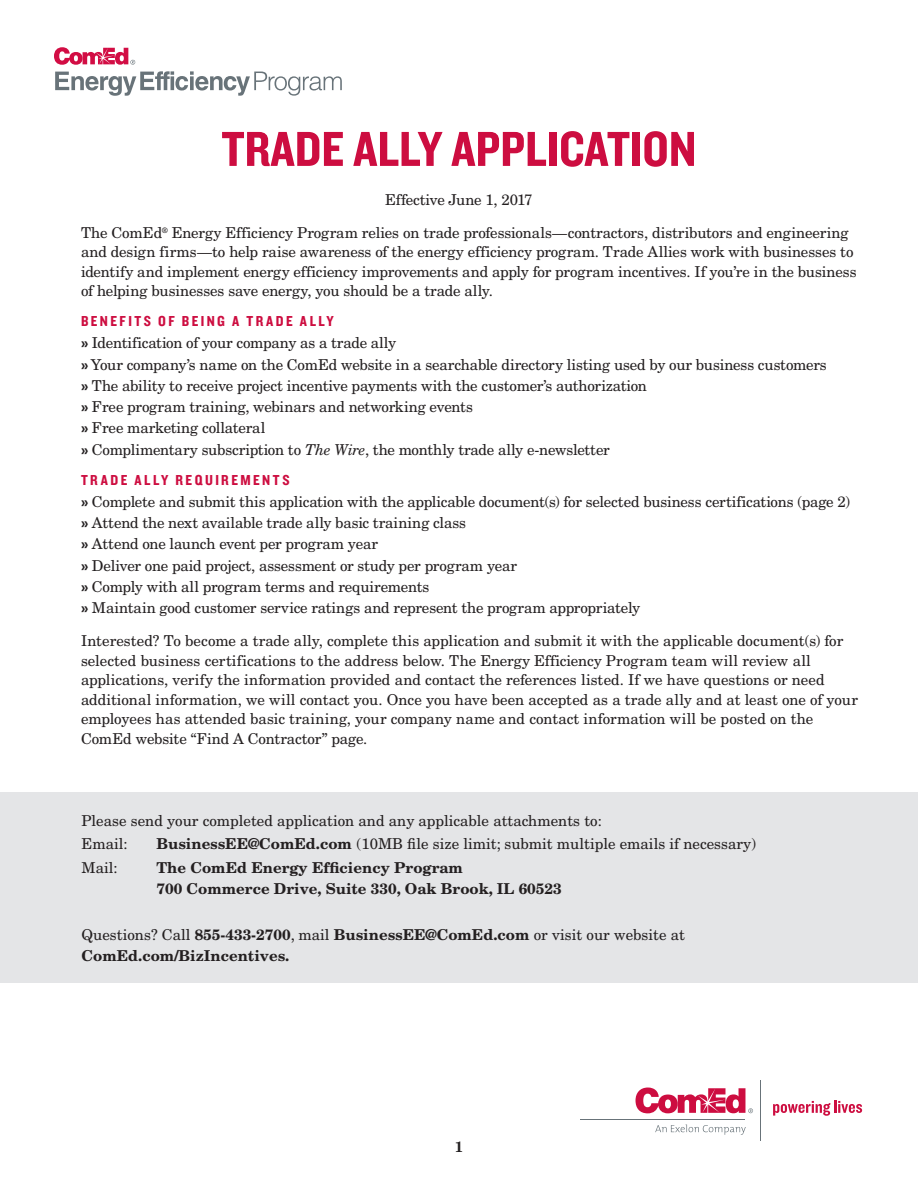
<style>
.page{position:relative;width:918px;height:1188px;background:#fff}
.page>*{position:absolute;margin:0;border:0;box-sizing:border-box;transform-origin:0 0}
.t1{font:51px "Knockout 50 Welterweight";color:#cd0d40}
.Body_10_12{font:15px/19.5px "New Century Schlbk LT Std";letter-spacing:-.005em;color:#231f20}
.Body_10_12-2{font:700 15px/21px "New Century Schlbk LT Std";color:#231f20}
.subheads{font:15px "Knockout 50 Welterweight";letter-spacing:.16em;color:#cd0d40}
.s1{font-family:"Myriad Pro";font-weight:900}
.s2{font-style:italic}
.s3{font-weight:700}
.s4{font-weight:400}
</style>
<div class="page">
<svg style="left:655px;top:1125px;width:91px;height:10px"></svg>
<hr style="left:580px;top:1119px;width:165px;height:1px;background:#687379">
<hr style="left:760px;top:1080px;width:1px;height:60px;background:#687379">
<svg style="left:636px;top:1088px;width:117px;height:25px"></svg>
<svg style="left:773px;top:1101px;width:89px;height:15px"></svg>
<svg style="left:55px;top:71px;width:287px;height:25px"></svg>
<svg style="left:54px;top:47px;width:81px;height:18px"></svg>
<div style="left:0;top:793px;width:918px;height:190px;background:#e4e5e7"></div>
<p class="t1" style="left:222px;top:115px;width:476px">TRADE ALLY APPLICATION</p>
<p class="Body_10_12" style="left:385px;top:190px;width:149px">Effective June 1, 2017</p>
<p class="Body_10_12" style="left:81px;top:222px;width:777px">The ComEd<sup>®</sup> Energy Efficiency Program relies on trade professionals—contractors, distributors and engineering and design firms—to help raise awareness of the energy efficiency program. Trade Allies work with businesses to identify and implement energy efficiency improvements and apply for program incentives. If you’re in the business of helping businesses save energy, you should be a trade ally.</p>
<p class="subheads" style="left:81px;top:311px;width:254px">BENEFITS OF BEING A TRADE ALLY</p>
<p class="Body_10_12" style="left:81px;top:333px;width:317px"><span class="s1">»</span> Identification of your company as a trade ally</p>
<p class="Body_10_12" style="left:81px;top:355px;width:747px"><span class="s1">»</span> Your company’s name on the ComEd website in a searchable directory listing used by our business customers</p>
<p class="Body_10_12" style="left:81px;top:376px;width:568px"><span class="s1">»</span> The ability to receive project incentive payments with the customer’s authorization</p>
<p class="Body_10_12" style="left:81px;top:397px;width:393px"><span class="s1">»</span> Free program training, webinars and networking events</p>
<p class="Body_10_12" style="left:81px;top:418px;width:186px"><span class="s1">»</span> Free marketing collateral</p>
<p class="Body_10_12" style="left:81px;top:439px;width:530px"><span class="s1">»</span> Complimentary subscription to <span class="s2">The Wire</span>, the monthly trade ally e-newsletter</p>
<p class="subheads" style="left:81px;top:470px;width:210px">TRADE ALLY REQUIREMENTS</p>
<p class="Body_10_12" style="left:81px;top:492px;width:771px"><span class="s1">»</span> Complete and submit this application with the applicable document(s) for selected business certifications (page 2)</p>
<p class="Body_10_12" style="left:81px;top:513px;width:387px"><span class="s1">»</span> Attend the next available trade ally basic training class</p>
<p class="Body_10_12" style="left:81px;top:534px;width:299px"><span class="s1">»</span> Attend one launch event per program year</p>
<p class="Body_10_12" style="left:81px;top:556px;width:438px"><span class="s1">»</span> Deliver one paid project, assessment or study per program year</p>
<p class="Body_10_12" style="left:81px;top:577px;width:350px"><span class="s1">»</span> Comply with all program terms and requirements</p>
<p class="Body_10_12" style="left:81px;top:598px;width:561px"><span class="s1">»</span> Maintain good customer service ratings and represent the program appropriately</p>
<p class="Body_10_12" style="left:81px;top:631px;width:779px">Interested? To become a trade ally, complete this application and submit it with the applicable document(s) for selected business certifications to the address below. The Energy Efficiency Program team will review all applications, verify the information provided and contact the references listed. If we have questions or need additional information, we will contact you. Once you have been accepted as a trade ally and at least one of your employees has attended basic training, your company name and contact information will be posted on the ComEd website “Find A Contractor” page.</p>
<p class="Body_10_12" style="left:82px;top:811px;width:522px">Please send your completed application and any applicable attachments to:</p>
<p class="Body_10_12" style="left:82px;top:834px;width:48px">Email:</p>
<p class="Body_10_12" style="left:156px;top:834px;width:601px"><span class="s3">BusinessEE@ComEd.com</span> (10MB file size limit; submit multiple emails if necessary)</p>
<p class="Body_10_12" style="left:82px;top:857px;width:38px">Mail:</p>
<p class="Body_10_12-2" style="left:156px;top:856px;width:308px">The ComEd Energy Efficiency Program</p>
<p class="Body_10_12-2" style="left:156px;top:877px;width:407px">700 Commerce Drive, Suite 330, Oak Brook, IL 60523</p>
<p class="Body_10_12-2" style="left:82px;top:924px;width:605px"><span class="s4">Questions? Call</span> 855-433-2700<span class="s4">, mail</span> BusinessEE@ComEd.com <span class="s4">or visit our website at<br></span>ComEd.com/BizIncentives.</p>
<p class="Body_10_12-2" style="left:455px;top:1136px;width:10px">1</p>
</div>
